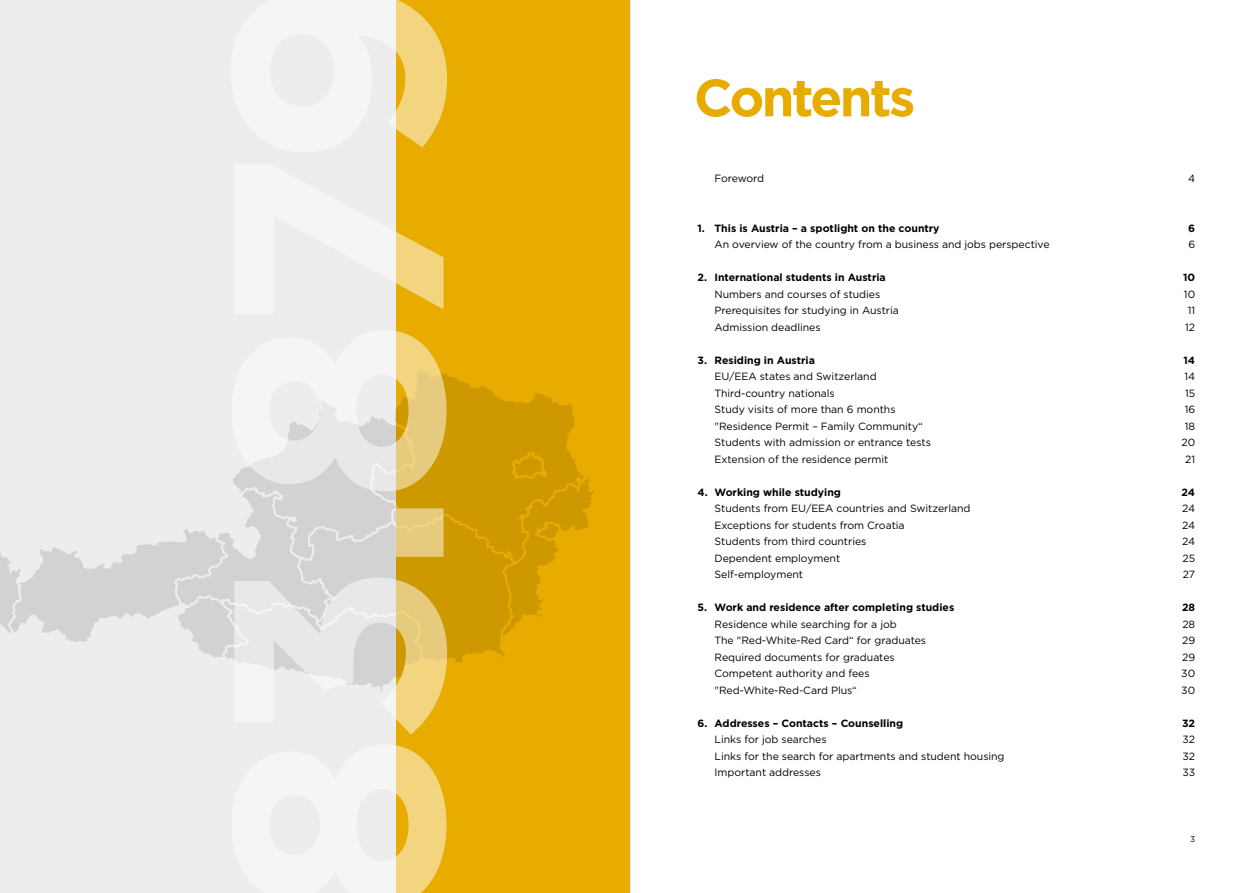
<style>
.page{position:relative;width:1259px;height:893px;background:#fff}
.page>*{position:absolute;margin:0;border:0;box-sizing:border-box;transform-origin:0 0}
.t1{font:700 52.5px "Gotham";letter-spacing:-.05em;color:#e8ac00}
.t2{font:10.5px "Gotham";letter-spacing:-.005em;color:#000}
.t3{font:700 10.5px "Gotham";color:#000}
.t4{font:10.5px "Gotham";letter-spacing:-.025em;color:#000}
.t5{font:8.25px "Gotham";color:#000}
</style>
<div class="page">
<div style="left:0;top:0;width:630px;height:893px;background:#ededed"></div>
<div style="left:395px;top:0;width:234px;height:893px;background:#e8ac00"></div>
<svg style="left:0;top:375px;width:594px;height:288px"></svg>
<svg style="left:231px;top:0;width:216px;height:893px"></svg>
<h1 class="t1" style="left:694px;top:63px;width:223px">Contents</h1>
<p class="t4" style="left:714px;top:172px;width:51px">Foreword</p>
<p class="t2" style="left:1188px;top:172px;width:9px">4</p>
<p class="t3" style="left:697px;top:221px;width:243px">1. This is Austria – a spotlight on the country</p>
<p class="t3" style="left:1188px;top:221px;width:8px">6</p>
<p class="t2" style="left:714px;top:238px;width:336px">An overview of the country from a business and jobs perspective</p>
<p class="t2" style="left:1188px;top:238px;width:8px">6</p>
<p class="t3" style="left:697px;top:271px;width:190px">2. International students in Austria</p>
<p class="t3" style="left:1183px;top:271px;width:14px">10</p>
<p class="t2" style="left:714px;top:287px;width:167px">Numbers and courses of studies</p>
<p class="t2" style="left:1184px;top:287px;width:13px">10</p>
<p class="t2" style="left:714px;top:304px;width:186px">Prerequisites for studying in Austria</p>
<p class="t2" style="left:1187px;top:304px;width:9px">11</p>
<p class="t2" style="left:714px;top:320px;width:107px">Admission deadlines</p>
<p class="t2" style="left:1185px;top:320px;width:11px">12</p>
<p class="t3" style="left:697px;top:353px;width:119px">3. Residing in Austria</p>
<p class="t3" style="left:1183px;top:353px;width:13px">14</p>
<p class="t2" style="left:714px;top:370px;width:164px">EU/EEA states and Switzerland</p>
<p class="t2" style="left:1184px;top:370px;width:12px">14</p>
<p class="t2" style="left:714px;top:386px;width:122px">Third-country nationals</p>
<p class="t2" style="left:1185px;top:386px;width:12px">15</p>
<p class="t2" style="left:714px;top:403px;width:182px">Study visits of more than 6 months</p>
<p class="t2" style="left:1184px;top:403px;width:12px">16</p>
<p class="t2" style="left:714px;top:419px;width:210px">"Residence Permit – Family Community“</p>
<p class="t2" style="left:1184px;top:419px;width:12px">18</p>
<p class="t2" style="left:714px;top:436px;width:218px">Students with admission or entrance tests</p>
<p class="t2" style="left:1181px;top:436px;width:15px">20</p>
<p class="t2" style="left:714px;top:452px;width:175px">Extension of the residence permit</p>
<p class="t2" style="left:1185px;top:452px;width:11px">21</p>
<p class="t3" style="left:697px;top:485px;width:145px">4. Working while studying</p>
<p class="t3" style="left:1181px;top:485px;width:15px">24</p>
<p class="t2" style="left:714px;top:502px;width:257px">Students from EU/EEA countries and Switzerland</p>
<p class="t2" style="left:1182px;top:502px;width:15px">24</p>
<p class="t2" style="left:714px;top:518px;width:192px">Exceptions for students from Croatia</p>
<p class="t2" style="left:1182px;top:518px;width:15px">24</p>
<p class="t2" style="left:714px;top:535px;width:153px">Students from third countries</p>
<p class="t2" style="left:1182px;top:535px;width:15px">24</p>
<p class="t2" style="left:714px;top:551px;width:127px">Dependent employment</p>
<p class="t2" style="left:1182px;top:551px;width:14px">25</p>
<p class="t2" style="left:714px;top:568px;width:90px">Self-employment</p>
<p class="t2" style="left:1182px;top:568px;width:14px">27</p>
<p class="t3" style="left:697px;top:601px;width:258px">5. Work and residence after completing studies</p>
<p class="t3" style="left:1182px;top:601px;width:15px">28</p>
<p class="t2" style="left:714px;top:617px;width:184px">Residence while searching for a job</p>
<p class="t2" style="left:1182px;top:617px;width:14px">28</p>
<p class="t2" style="left:714px;top:634px;width:213px">The "Red-White-Red Card“ for graduates</p>
<p class="t2" style="left:1182px;top:634px;width:15px">29</p>
<p class="t2" style="left:714px;top:650px;width:182px">Required documents for graduates</p>
<p class="t2" style="left:1182px;top:650px;width:15px">29</p>
<p class="t2" style="left:714px;top:667px;width:157px">Competent authority and fees</p>
<p class="t2" style="left:1181px;top:667px;width:15px">30</p>
<p class="t2" style="left:714px;top:683px;width:144px">"Red-White-Red-Card Plus“</p>
<p class="t2" style="left:1181px;top:683px;width:15px">30</p>
<p class="t3" style="left:697px;top:716px;width:207px">6. Addresses – Contacts – Counselling</p>
<p class="t3" style="left:1182px;top:716px;width:15px">32</p>
<p class="t2" style="left:714px;top:733px;width:114px">Links for job searches</p>
<p class="t2" style="left:1182px;top:733px;width:14px">32</p>
<p class="t2" style="left:714px;top:749px;width:291px">Links for the search for apartments and student housing</p>
<p class="t2" style="left:1182px;top:749px;width:14px">32</p>
<p class="t2" style="left:714px;top:766px;width:108px">Important addresses</p>
<p class="t2" style="left:1182px;top:766px;width:14px">33</p>
<p class="t5" style="left:1190px;top:834px;width:7px">3</p>
</div>
